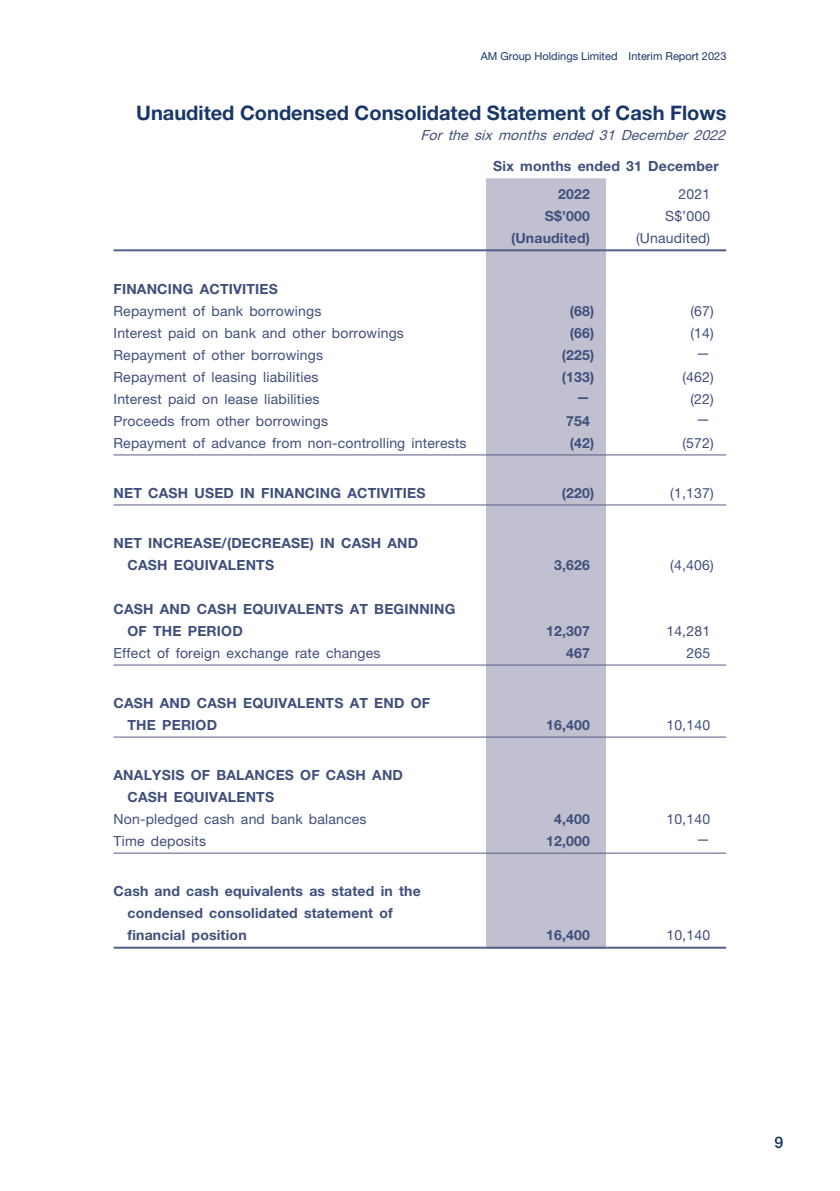
<style>
.page{position:relative;width:840px;height:1191px;background:#fff}
.page>*{position:absolute;margin:0;border:0;box-sizing:border-box;transform-origin:0 0}
.t1{font:700 20px "Helvetica Neue LT Std";color:#183667}
.t2{font:500 16px "Helvetica Neue LT Std";color:#183667}
._15_Table_Stub{font:700 14px/22px "Helvetica Neue LT Std";letter-spacing:.015em;color:#404f7b}
._15_Table_Stub-2{font:14px "Helvetica Neue LT Std";letter-spacing:.015em;color:#404f7b}
._01_Body_Text{font:700 14px "Helvetica Neue LT Std";letter-spacing:.015em;color:#404f7b}
._01_Body_Text-2{font:14px "Helvetica Neue LT Std";letter-spacing:.015em;color:#404f7b}
.t3{font:italic 14px "Helvetica Neue LT Std";color:#404f7b}
.t4{font:11px "Helvetica Neue LT Std";color:#183667}
</style>
<div class="page">
<div style="left:485px;top:178px;width:120px;height:768px;background:#c0c0d1"></div>
<hr style="left:113px;top:249px;width:372px;height:2px;background:#545e86">
<hr style="left:485px;top:249px;width:120px;height:2px;background:#545e86">
<hr style="left:605px;top:249px;width:120px;height:2px;background:#545e86">
<hr style="left:113px;top:454px;width:372px;height:1px;background:#545e86">
<hr style="left:485px;top:454px;width:120px;height:1px;background:#545e86">
<hr style="left:605px;top:454px;width:120px;height:1px;background:#545e86">
<hr style="left:113px;top:504px;width:372px;height:1px;background:#545e86">
<hr style="left:485px;top:504px;width:120px;height:1px;background:#545e86">
<hr style="left:605px;top:504px;width:120px;height:1px;background:#545e86">
<hr style="left:113px;top:664px;width:372px;height:1px;background:#545e86">
<hr style="left:485px;top:664px;width:120px;height:1px;background:#545e86">
<hr style="left:605px;top:664px;width:120px;height:1px;background:#545e86">
<hr style="left:113px;top:736px;width:372px;height:1px;background:#545e86">
<hr style="left:485px;top:736px;width:120px;height:1px;background:#545e86">
<hr style="left:605px;top:736px;width:120px;height:1px;background:#545e86">
<hr style="left:113px;top:852px;width:372px;height:1px;background:#545e86">
<hr style="left:485px;top:852px;width:120px;height:1px;background:#545e86">
<hr style="left:605px;top:852px;width:120px;height:1px;background:#545e86">
<hr style="left:113px;top:946px;width:372px;height:2px;background:#545e86">
<hr style="left:485px;top:946px;width:120px;height:2px;background:#545e86">
<hr style="left:605px;top:946px;width:120px;height:2px;background:#545e86">
<p class="t4" style="left:480px;top:49px;width:247px">AM Group Holdings Limited Interim Report 2023</p>
<h1 class="t1" style="left:136px;top:100px;width:591px">Unaudited Condensed Consolidated Statement of Cash Flows</h1>
<p class="t3" style="left:420px;top:127px;width:310px">For the six months ended 31 December 2022</p>
<p class="_01_Body_Text" style="left:493px;top:157px;width:227px">Six months ended 31 December</p>
<p class="_01_Body_Text" style="left:558px;top:185px;width:33px">2022</p>
<p class="_01_Body_Text-2" style="left:678px;top:185px;width:33px">2021</p>
<p class="_01_Body_Text" style="left:544px;top:207px;width:47px">S$’000</p>
<p class="_01_Body_Text-2" style="left:664px;top:207px;width:47px">S$’000</p>
<p class="_01_Body_Text" style="left:510px;top:229px;width:80px">(Unaudited)</p>
<p class="_01_Body_Text-2" style="left:635px;top:229px;width:76px">(Unaudited)</p>
<p class="_15_Table_Stub" style="left:113px;top:277px;width:166px">FINANCING ACTIVITIES</p>
<p class="_15_Table_Stub-2" style="left:113px;top:302px;width:209px">Repayment of bank borrowings</p>
<p class="_01_Body_Text" style="left:569px;top:302px;width:26px">(68)</p>
<p class="_01_Body_Text-2" style="left:690px;top:302px;width:25px">(67)</p>
<p class="_15_Table_Stub-2" style="left:113px;top:324px;width:292px">Interest paid on bank and other borrowings</p>
<p class="_01_Body_Text" style="left:569px;top:324px;width:26px">(66)</p>
<p class="_01_Body_Text-2" style="left:690px;top:324px;width:25px">(14)</p>
<p class="_15_Table_Stub-2" style="left:113px;top:346px;width:211px">Repayment of other borrowings</p>
<p class="_01_Body_Text" style="left:561px;top:346px;width:34px">(225)</p>
<p class="_01_Body_Text-2" style="left:695px;top:345px;width:15px">—</p>
<p class="_15_Table_Stub-2" style="left:113px;top:368px;width:206px">Repayment of leasing liabilities</p>
<p class="_01_Body_Text" style="left:561px;top:368px;width:34px">(133)</p>
<p class="_01_Body_Text-2" style="left:682px;top:368px;width:33px">(462)</p>
<p class="_15_Table_Stub-2" style="left:113px;top:390px;width:207px">Interest paid on lease liabilities</p>
<p class="_01_Body_Text" style="left:575px;top:388px;width:15px">—</p>
<p class="_01_Body_Text-2" style="left:690px;top:390px;width:25px">(22)</p>
<p class="_15_Table_Stub-2" style="left:113px;top:412px;width:216px">Proceeds from other borrowings</p>
<p class="_01_Body_Text" style="left:566px;top:412px;width:25px">754</p>
<p class="_01_Body_Text-2" style="left:695px;top:411px;width:15px">—</p>
<p class="_15_Table_Stub-2" style="left:113px;top:434px;width:354px">Repayment of advance from non-controlling interests</p>
<p class="_01_Body_Text" style="left:569px;top:434px;width:26px">(42)</p>
<p class="_01_Body_Text-2" style="left:682px;top:434px;width:33px">(572)</p>
<p class="_15_Table_Stub" style="left:113px;top:481px;width:313px">NET CASH USED IN FINANCING ACTIVITIES</p>
<p class="_01_Body_Text" style="left:561px;top:484px;width:34px">(220)</p>
<p class="_01_Body_Text-2" style="left:670px;top:484px;width:45px">(1,137)</p>
<p class="_15_Table_Stub" style="left:127px;top:531px;width:292px;text-indent:-14px">NET INCREASE/(DECREASE) IN CASH AND<br>CASH EQUIVALENTS</p>
<p class="_01_Body_Text" style="left:554px;top:556px;width:37px">3,626</p>
<p class="_01_Body_Text-2" style="left:670px;top:556px;width:45px">(4,406)</p>
<p class="_15_Table_Stub" style="left:127px;top:597px;width:329px;text-indent:-14px">CASH AND CASH EQUIVALENTS AT BEGINNING<br>OF THE PERIOD</p>
<p class="_01_Body_Text" style="left:546px;top:622px;width:45px">12,307</p>
<p class="_01_Body_Text-2" style="left:666px;top:622px;width:45px">14,281</p>
<p class="_15_Table_Stub-2" style="left:113px;top:644px;width:268px">Effect of foreign exchange rate changes</p>
<p class="_01_Body_Text" style="left:566px;top:644px;width:25px">467</p>
<p class="_01_Body_Text-2" style="left:686px;top:644px;width:25px">265</p>
<p class="_15_Table_Stub" style="left:127px;top:691px;width:304px;text-indent:-14px">CASH AND CASH EQUIVALENTS AT END OF<br>THE PERIOD</p>
<p class="_01_Body_Text" style="left:546px;top:716px;width:45px">16,400</p>
<p class="_01_Body_Text-2" style="left:666px;top:716px;width:45px">10,140</p>
<p class="_15_Table_Stub" style="left:127px;top:763px;width:277px;text-indent:-14px">ANALYSIS OF BALANCES OF CASH AND<br>CASH EQUIVALENTS</p>
<p class="_15_Table_Stub-2" style="left:113px;top:810px;width:254px">Non-pledged cash and bank balances</p>
<p class="_01_Body_Text" style="left:554px;top:810px;width:37px">4,400</p>
<p class="_01_Body_Text-2" style="left:666px;top:810px;width:45px">10,140</p>
<p class="_15_Table_Stub-2" style="left:113px;top:832px;width:94px">Time deposits</p>
<p class="_01_Body_Text" style="left:546px;top:832px;width:45px">12,000</p>
<p class="_01_Body_Text-2" style="left:695px;top:831px;width:15px">—</p>
<p class="_15_Table_Stub" style="left:127px;top:879px;width:294px;text-indent:-14px">Cash and cash equivalents as stated in the condensed consolidated statement of financial position</p>
<p class="_01_Body_Text" style="left:546px;top:926px;width:45px">16,400</p>
<p class="_01_Body_Text-2" style="left:666px;top:926px;width:45px">10,140</p>
<p class="t2" style="left:773px;top:1132px;width:10px">9</p>
</div>
